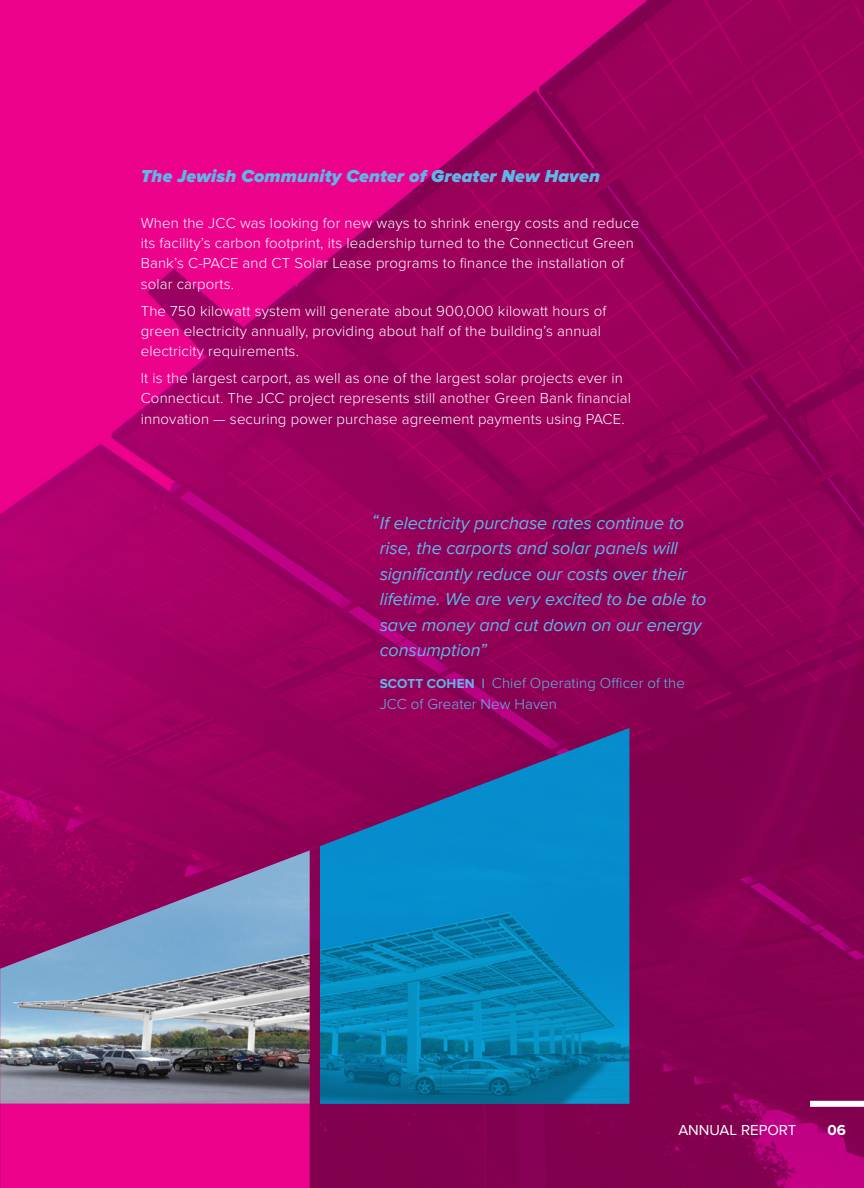
<style>
.page{position:relative;width:864px;height:1188px;background:#fff}
.page>*{position:absolute;margin:0;border:0;box-sizing:border-box;transform-origin:0 0}
.t1{font:italic 18px/25.5px "Proxima Nova";letter-spacing:-.005em;color:#5eb7e7}
.t2{font:italic 900 18px "Proxima Nova";letter-spacing:.01em;color:#5eb7e7}
.t3{font:300 15px/20.2px "Proxima Nova";letter-spacing:.01em;color:#fff}
.t4{font:300 15px/21px "Proxima Nova";letter-spacing:.005em;color:#5eb7e7}
.t5{font:15px "Proxima Nova";color:#fff}
.t6{font:700 15px "Proxima Nova";color:#fff}
.s1{font-weight:700;font-size:13.5px}
</style>
<div class="page">
<img style="left:0;top:0;width:864px;height:1188px">
<div style="left:0;top:1104px;width:310px;height:84px;background:#ed028c"></div>
<img style="left:0;top:850px;width:310px;height:254px">
<img style="left:320px;top:728px;width:309px;height:376px">
<div style="left:810px;top:1101px;width:54px;height:6px;background:#fff"></div>
<p class="t2" style="left:141px;top:166px;width:461px">The Jewish Community Center of Greater New Haven</p>
<p class="t3" style="left:141px;top:213px;width:500px">When the JCC was looking for new ways to shrink energy costs and reduce its facility’s carbon footprint, its leadership turned to the Connecticut Green Bank’s C-PACE and CT Solar Lease programs to finance the installation of solar carports.</p>
<p class="t3" style="left:141px;top:301px;width:467px">The 750 kilowatt system will generate about 900,000 kilowatt hours of green electricity annually, providing about half of the building’s annual electricity requirements.</p>
<p class="t3" style="left:141px;top:368px;width:492px">It is the largest carport, as well as one of the largest solar projects ever in<br>Connecticut. The JCC project represents still another Green Bank financial innovation — securing power purchase agreement payments using PACE.</p>
<p class="t1" style="left:372px;top:508px;width:9px">“</p>
<p class="t1" style="left:380px;top:511px;width:328px">If electricity purchase rates continue to rise, the carports and solar panels will significantly reduce our costs over their lifetime. We are very excited to be able to save money and cut down on our energy consumption”</p>
<p class="t4" style="left:380px;top:673px;width:307px"><span class="s1">SCOTT COHEN |</span> Chief Operating Officer of the<br>JCC of Greater New Haven</p>
<p class="t5" style="left:678px;top:1121px;width:120px">ANNUAL REPORT</p>
<p class="t6" style="left:828px;top:1121px;width:20px">06</p>
</div>
